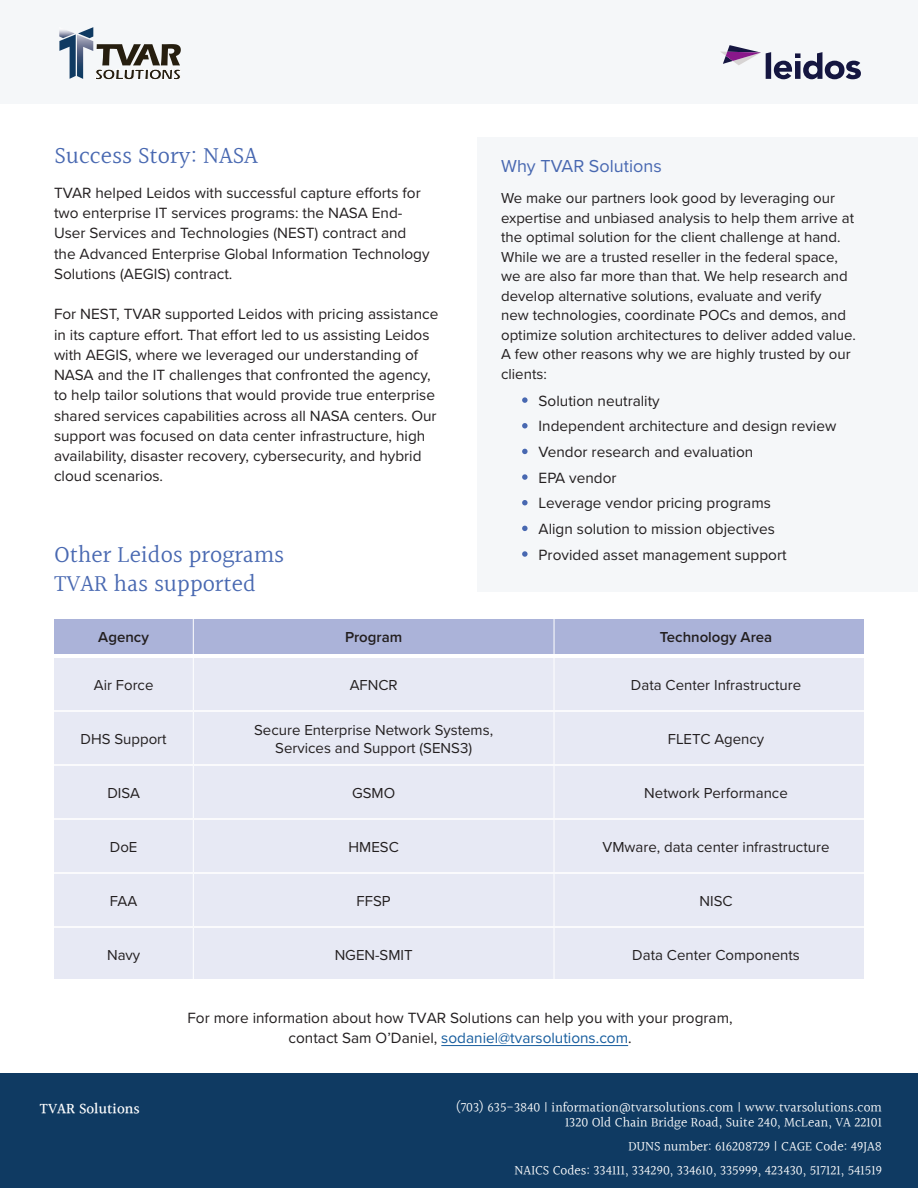
<style>
.page{position:relative;width:918px;height:1188px;background:#fff}
.page>*{position:absolute;margin:0;border:0;box-sizing:border-box;transform-origin:0 0}
.t1{font:24px/28.8px "Halant";color:#4868b1}
.t2{font:18px "Proxima Nova";color:#4868b1}
.t3{font:15.3px/20.2px "Proxima Nova";color:#231f20}
.t4{font:15px/19.5px "Proxima Nova";color:#231f20}
.t5{font:600 15px "Proxima Nova";color:#231f20}
.t6{font:500 15px "Halant";color:#fff}
.t7{font:13.5px/24.2px "Halant";color:#fff;text-align:right}
.s1{color:#175d9e}
.s2{font-family:"Minion Pro"}
</style>
<div class="page">
<div style="left:54px;top:619px;width:810px;height:34px;background:#abb3d9"></div>
<div style="left:54px;top:658px;width:810px;height:320px;background:#e7e9f4"></div>
<div style="left:477px;top:137px;width:441px;height:455px;background:#f5f7f9"></div>
<svg style="left:522px;top:397px;width:6px;height:6px"></svg>
<svg style="left:522px;top:423px;width:6px;height:5px"></svg>
<svg style="left:522px;top:449px;width:6px;height:5px"></svg>
<svg style="left:522px;top:474px;width:6px;height:6px"></svg>
<svg style="left:522px;top:500px;width:6px;height:5px"></svg>
<svg style="left:522px;top:526px;width:6px;height:5px"></svg>
<svg style="left:522px;top:551px;width:6px;height:6px"></svg>
<div style="left:0;top:1074px;width:918px;height:114px;background:#0f3a62"></div>
<div style="left:1px;top:0;width:917px;height:103px;background:#f5f7f9"></div>
<svg style="left:59px;top:27px;width:122px;height:53px"></svg>
<svg style="left:720px;top:45px;width:141px;height:34px"></svg>
<hr style="left:193px;top:615px;width:1px;height:41px;background:#fff">
<hr style="left:554px;top:615px;width:1px;height:41px;background:#fff">
<hr style="left:193px;top:658px;width:1px;height:52px;background:#fff">
<hr style="left:554px;top:658px;width:1px;height:52px;background:#fff">
<hr style="left:193px;top:712px;width:1px;height:52px;background:#fff">
<hr style="left:554px;top:712px;width:1px;height:52px;background:#fff">
<hr style="left:193px;top:766px;width:1px;height:52px;background:#fff">
<hr style="left:554px;top:766px;width:1px;height:52px;background:#fff">
<hr style="left:193px;top:820px;width:1px;height:52px;background:#fff">
<hr style="left:554px;top:820px;width:1px;height:52px;background:#fff">
<hr style="left:193px;top:874px;width:1px;height:52px;background:#fff">
<hr style="left:554px;top:874px;width:1px;height:52px;background:#fff">
<hr style="left:193px;top:928px;width:1px;height:52px;background:#fff">
<hr style="left:554px;top:928px;width:1px;height:52px;background:#fff">
<hr style="left:54px;top:710px;width:139px;height:2px;background:#fff">
<hr style="left:193px;top:710px;width:361px;height:2px;background:#fff">
<hr style="left:554px;top:710px;width:324px;height:2px;background:#fff">
<hr style="left:54px;top:764px;width:139px;height:2px;background:#fff">
<hr style="left:193px;top:764px;width:361px;height:2px;background:#fff">
<hr style="left:554px;top:764px;width:324px;height:2px;background:#fff">
<hr style="left:54px;top:818px;width:139px;height:2px;background:#fff">
<hr style="left:193px;top:818px;width:361px;height:2px;background:#fff">
<hr style="left:554px;top:818px;width:324px;height:2px;background:#fff">
<hr style="left:54px;top:872px;width:139px;height:2px;background:#fff">
<hr style="left:193px;top:872px;width:361px;height:2px;background:#fff">
<hr style="left:554px;top:872px;width:324px;height:2px;background:#fff">
<hr style="left:54px;top:926px;width:139px;height:2px;background:#fff">
<hr style="left:193px;top:926px;width:361px;height:2px;background:#fff">
<hr style="left:554px;top:926px;width:324px;height:2px;background:#fff">
<hr style="left:441px;top:1045px;width:187px;height:1px;background:#175d9e">
<p class="t1" style="left:55px;top:143px;width:205px">Success Story: NASA</p>
<p class="t3" style="left:54px;top:182px;width:377px">TVAR helped Leidos with successful capture efforts for two enterprise IT services programs: the NASA End-User Services and Technologies (NEST) contract and the Advanced Enterprise Global Information Technology Solutions (AEGIS) contract.</p>
<p class="t3" style="left:54px;top:304px;width:386px">For NEST, TVAR supported Leidos with pricing assistance in its capture effort. That effort led to us assisting Leidos with AEGIS, where we leveraged our understanding of NASA and the IT challenges that confronted the agency, to help tailor solutions that would provide true enterprise shared services capabilities across all NASA centers. Our support was focused on data center infrastructure, high availability, disaster recovery, cybersecurity, and hybrid cloud scenarios.</p>
<p class="t1" style="left:54px;top:542px;width:232px">Other Leidos programs<br>TVAR has supported</p>
<p class="t2" style="left:501px;top:152px;width:162px">Why TVAR Solutions</p>
<p class="t4" style="left:501px;top:188px;width:356px">We make our partners look good by leveraging our expertise and unbiased analysis to help them arrive at the optimal solution for the client challenge at hand.<br>While we are a trusted reseller in the federal space, we are also far more than that. We help research and develop alternative solutions, evaluate and verify<br>new technologies, coordinate POCs and demos, and optimize solution architectures to deliver added value.<br>A few other reasons why we are highly trusted by our clients:</p>
<p class="t3" style="left:539px;top:390px;width:123px">Solution neutrality</p>
<p class="t3" style="left:539px;top:416px;width:299px">Independent architecture and design review</p>
<p class="t3" style="left:539px;top:441px;width:216px">Vendor research and evaluation</p>
<p class="t3" style="left:539px;top:467px;width:80px">EPA vendor</p>
<p class="t3" style="left:539px;top:493px;width:234px">Leverage vendor pricing programs</p>
<p class="t3" style="left:539px;top:518px;width:238px">Align solution to mission objectives</p>
<p class="t3" style="left:539px;top:544px;width:250px">Provided asset management support</p>
<p class="t5" style="left:98px;top:626px;width:52px">Agency</p>
<p class="t5" style="left:345px;top:626px;width:59px">Program</p>
<p class="t5" style="left:660px;top:626px;width:114px">Technology Area</p>
<p class="t4" style="left:94px;top:675px;width:61px">Air Force</p>
<p class="t4" style="left:350px;top:675px;width:49px">AFNCR</p>
<p class="t4" style="left:631px;top:675px;width:172px">Data Center Infrastructure</p>
<p class="t4" style="left:81px;top:729px;width:88px">DHS Support</p>
<p class="t4" style="left:254px;top:720px;width:241px;line-height:18px;text-align:center">Secure Enterprise Network Systems,<br>Services and Support (SENS3)</p>
<p class="t4" style="left:668px;top:729px;width:98px">FLETC Agency</p>
<p class="t4" style="left:107px;top:783px;width:34px">DISA</p>
<p class="t4" style="left:352px;top:783px;width:45px">GSMO</p>
<p class="t4" style="left:644px;top:783px;width:145px">Network Performance</p>
<p class="t4" style="left:110px;top:837px;width:29px">DoE</p>
<p class="t4" style="left:349px;top:837px;width:52px">HMESC</p>
<p class="t4" style="left:603px;top:837px;width:228px">VMware, data center infrastructure</p>
<p class="t4" style="left:110px;top:891px;width:29px">FAA</p>
<p class="t4" style="left:357px;top:891px;width:36px">FFSP</p>
<p class="t4" style="left:699px;top:891px;width:35px">NISC</p>
<p class="t4" style="left:107px;top:945px;width:35px">Navy</p>
<p class="t4" style="left:335px;top:945px;width:80px">NGEN-SMIT</p>
<p class="t4" style="left:632px;top:945px;width:169px">Data Center Components</p>
<p class="t3" style="left:187px;top:1007px;width:547px;line-height:19.6px;text-align:center">For more information about how TVAR Solutions can help you with your program, contact Sam O’Daniel, <span class="s1">sodaniel@tvarsolutions.com</span><span class="s2">.</span></p>
<p class="t6" style="left:40px;top:1098px;width:101px">TVAR Solutions</p>
<p class="t7" style="left:456px;top:1096px;width:428px">(703) 635-3840 | information@tvarsolutions.com | www.tvarsolutions.com</p>
<p class="t7" style="left:515px;top:1111px;width:369px">1320 Old Chain Bridge Road, Suite 240, McLean, VA 22101<br>DUNS number: 616208729 | CAGE Code: 49JA8<br>NAICS Codes: 334111, 334290, 334610, 335999, 423430, 517121, 541519</p>
</div>
